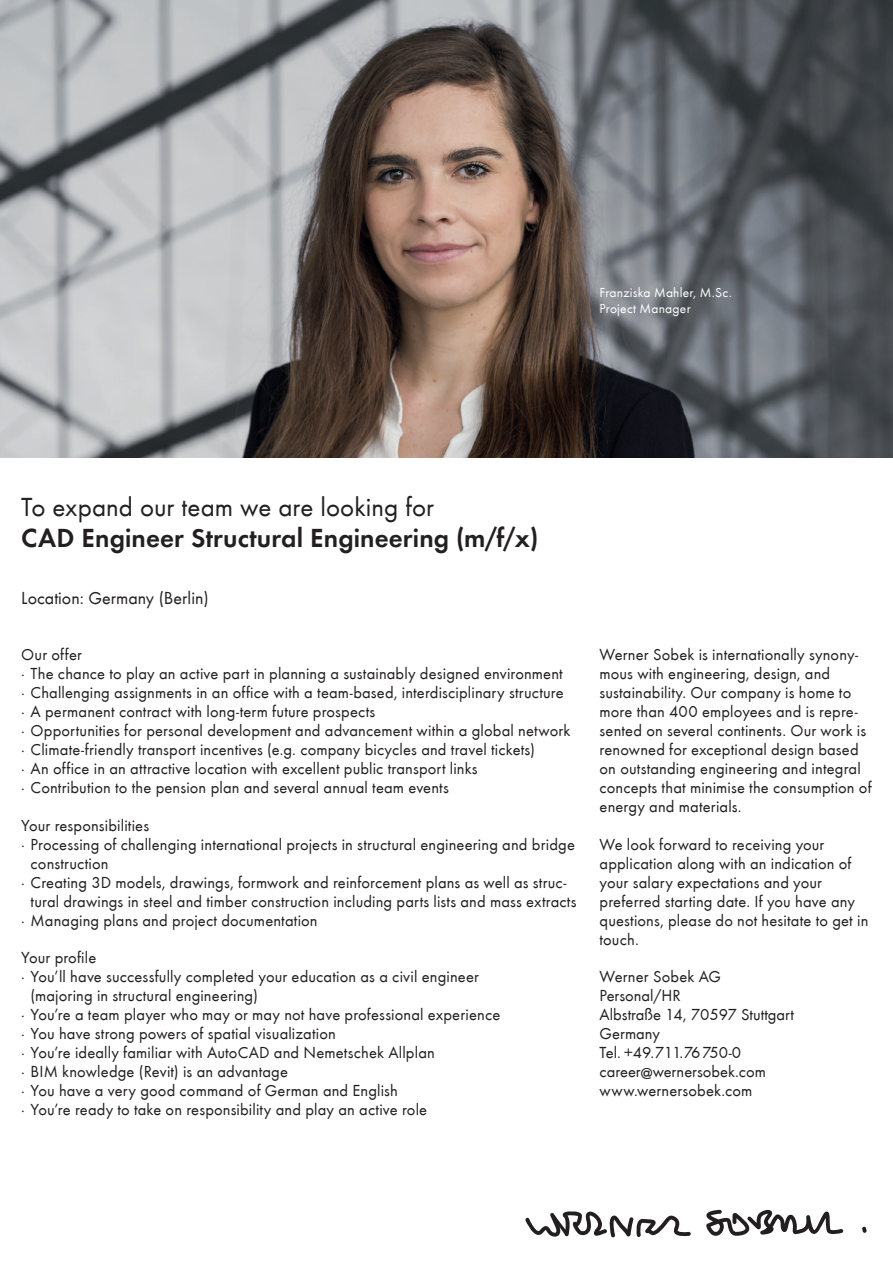
<style>
.page{position:relative;width:893px;height:1263px;background:#fff}
.page>*{position:absolute;margin:0;border:0;box-sizing:border-box;transform-origin:0 0}
.t1{font:27px "Futura T Dem";letter-spacing:.005em;color:#231f20}
.t2{font:27px "Futura T Boo";color:#231f20}
.t3{font:18px "Futura T Boo";color:#231f20}
.t4{font:16.5px/18.9px "Futura T Boo";letter-spacing:.01em;color:#231f20}
.t5{font:13.5px/15.5px "Futura T Boo";letter-spacing:.015em;color:#fff}
</style>
<div class="page">
<img style="left:0;top:0;width:893px;height:458px">
<svg style="left:862px;top:1226px;width:4px;height:7px"></svg>
<svg style="left:525px;top:1211px;width:166px;height:26px"></svg>
<svg style="left:706px;top:1209px;width:137px;height:27px"></svg>
<p class="t5" style="left:600px;top:285px;width:134px">Franziska Mahler, M.Sc.<br>Project Manager</p>
<h1 class="t2" style="left:21px;top:491px;width:414px">To expand our team we are looking for</h1>
<h1 class="t1" style="left:21px;top:522px;width:519px">CAD Engineer Structural Engineering (m/f/x)</h1>
<p class="t3" style="left:21px;top:588px;width:189px">Location: Germany (Berlin)</p>
<p class="t4" style="left:21px;top:645px;width:551px">Our offer<br>∙ The chance to play an active part in planning a sustainably designed environment ∙ Challenging assignments in an office with a team-based, interdisciplinary structure ∙ A permanent contract with long-term future prospects<br>∙ Opportunities for personal development and advancement within a global network ∙ Climate-friendly transport incentives (e.g. company bicycles and travel tickets)<br>∙ An office in an attractive location with excellent public transport links<br>∙ Contribution to the pension plan and several annual team events</p>
<p class="t4" style="left:21px;top:816px;width:129px">Your responsibilities</p>
<p class="t4" style="left:21px;top:835px;width:555px">∙ Processing of challenging international projects in structural engineering and bridge</p>
<p class="t4" style="left:31px;top:854px;width:79px">construction</p>
<p class="t4" style="left:21px;top:873px;width:547px">∙ Creating 3D models, drawings, formwork and reinforcement plans as well as struc-</p>
<p class="t4" style="left:31px;top:892px;width:547px">tural drawings in steel and timber construction including parts lists and mass extracts</p>
<p class="t4" style="left:21px;top:911px;width:298px">∙ Managing plans and project documentation</p>
<p class="t4" style="left:21px;top:949px;width:77px">Your profile</p>
<p class="t4" style="left:21px;top:968px;width:459px">∙ You’ll have successfully completed your education as a civil engineer</p>
<p class="t4" style="left:31px;top:987px;width:229px">(majoring in structural engineering)</p>
<p class="t4" style="left:21px;top:1005px;width:481px">∙ You’re a team player who may or may not have professional experience</p>
<p class="t4" style="left:21px;top:1024px;width:316px">∙ You have strong powers of spatial visualization</p>
<p class="t4" style="left:21px;top:1043px;width:415px">∙ You’re ideally familiar with AutoCAD and Nemetschek Allplan</p>
<p class="t4" style="left:21px;top:1062px;width:268px">∙ BIM knowledge (Revit) is an advantage</p>
<p class="t4" style="left:21px;top:1081px;width:378px">∙ You have a very good command of German and English</p>
<p class="t4" style="left:21px;top:1100px;width:407px">∙ You’re ready to take on responsibility and play an active role</p>
<p class="t4" style="left:600px;top:645px;width:274px">Werner Sobek is internationally synony&shy;mous with engineering, design, and sustainability. Our company is home to more than 400 employees and is repre&shy;sented on several continents. Our work is renowned for exceptional design based on outstanding engineering and integral concepts that minimise the consumption of energy and materials.</p>
<p class="t4" style="left:600px;top:835px;width:270px">We look forward to receiving your application along with an indication of your salary expectations and your preferred starting date. If you have any questions, please do not hesitate to get in touch.</p>
<p class="t4" style="left:600px;top:968px;width:196px">Werner Sobek AG<br>Personal/HR<br>Albstraße 14, 70597 Stuttgart<br>Germany<br>Tel. +49.711.76750-0 career@wernersobek.com www.wernersobek.com</p>
</div>
